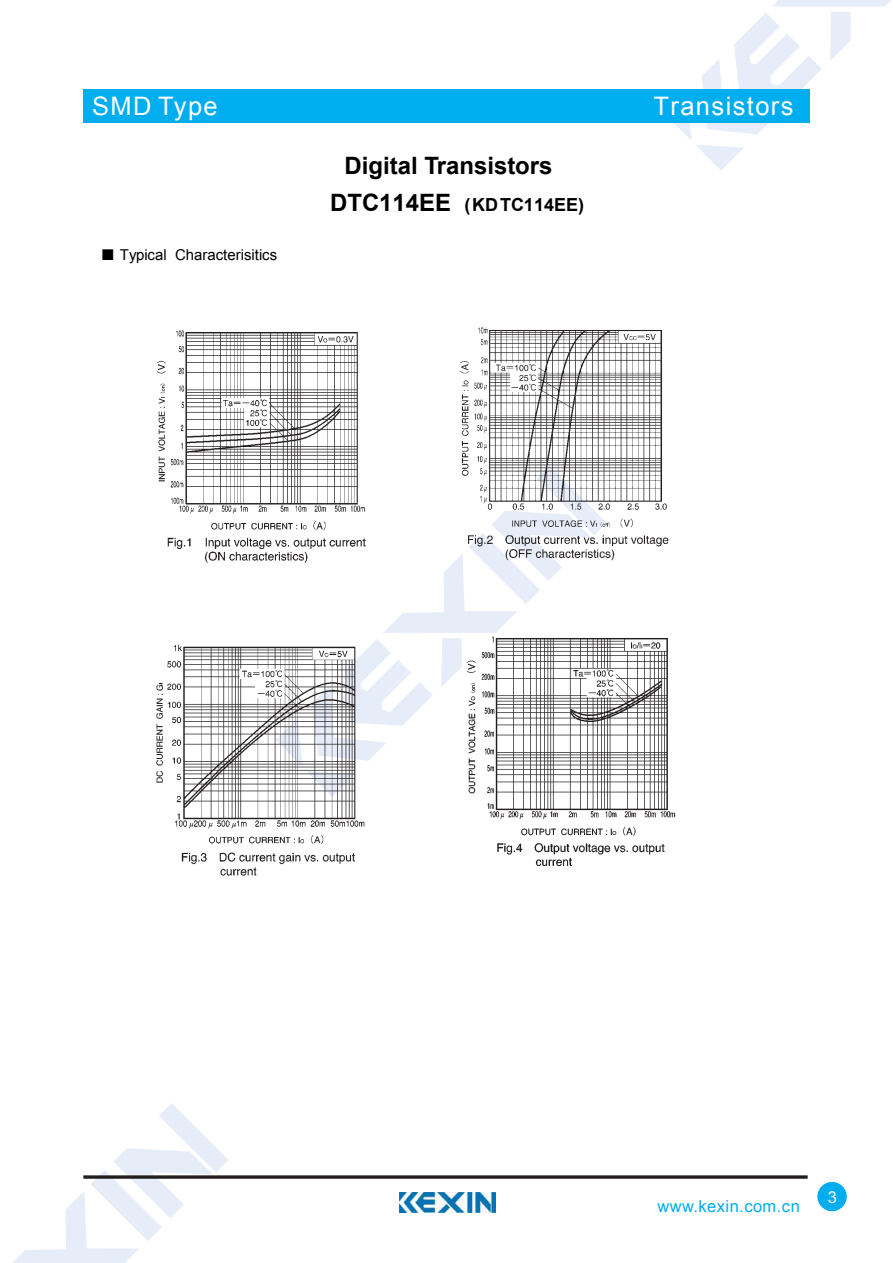
<style>
.page{position:relative;width:893px;height:1263px;background:#fff}
.page>*{position:absolute;margin:0;border:0;box-sizing:border-box;transform-origin:0 0}
.t1{font:25.5px "Arial";letter-spacing:.055em;color:#fff}
.t2{font:700 24px "Arial";color:#000}
.t3{font:700 18px "Arial";letter-spacing:.005em;color:#000}
.t4{font:16.5px "Arial";letter-spacing:.025em;color:#00adef}
.t5{font:16.5px "Arial";color:#fff}
.t6{font:15px "Arial";color:#000}
.s1{font-family:"Sim Sun"}
.s2{font-size:24px}
</style>
<div class="page">
<svg style="left:368px;top:556px;width:194px;height:205px"></svg>
<svg style="left:674px;top:0;width:216px;height:170px"></svg>
<svg style="left:13px;top:1103px;width:215px;height:160px"></svg>
<div style="left:83px;top:89px;width:726px;height:34px;background:#00adef"></div>
<svg style="left:83px;top:1175px;width:725px;height:4px;background:#433f40"></svg>
<div style="left:817px;top:1182px;width:30px;height:29px;background:#00adef;border-radius:50%"></div>
<img style="left:400px;top:1193px;width:95px;height:20px">
<img style="left:156px;top:330px;width:210px;height:233px">
<img style="left:460px;top:327px;width:209px;height:234px">
<img style="left:156px;top:644px;width:212px;height:232px">
<img style="left:464px;top:634px;width:212px;height:232px">
<h1 class="t1" style="left:92px;top:89px;width:127px">SMD Type</h1>
<p class="t6" style="left:101px;top:245px;width:178px"><span class="s1">■</span> Typical Characterisitics</p>
<h2 class="t2" style="left:345px;top:150px;width:209px">Digital Transistors</h2>
<p class="t3" style="left:330px;top:193px;width:256px"><span class="s2">DTC114EE</span> (KDTC114EE)</p>
<h1 class="t1" style="left:654px;top:89px;width:141px">Transistors</h1>
<p class="t4" style="left:657px;top:1196px;width:144px">www.kexin.com.cn</p>
<p class="t5" style="left:828px;top:1186px;width:11px">3</p>
</div>
